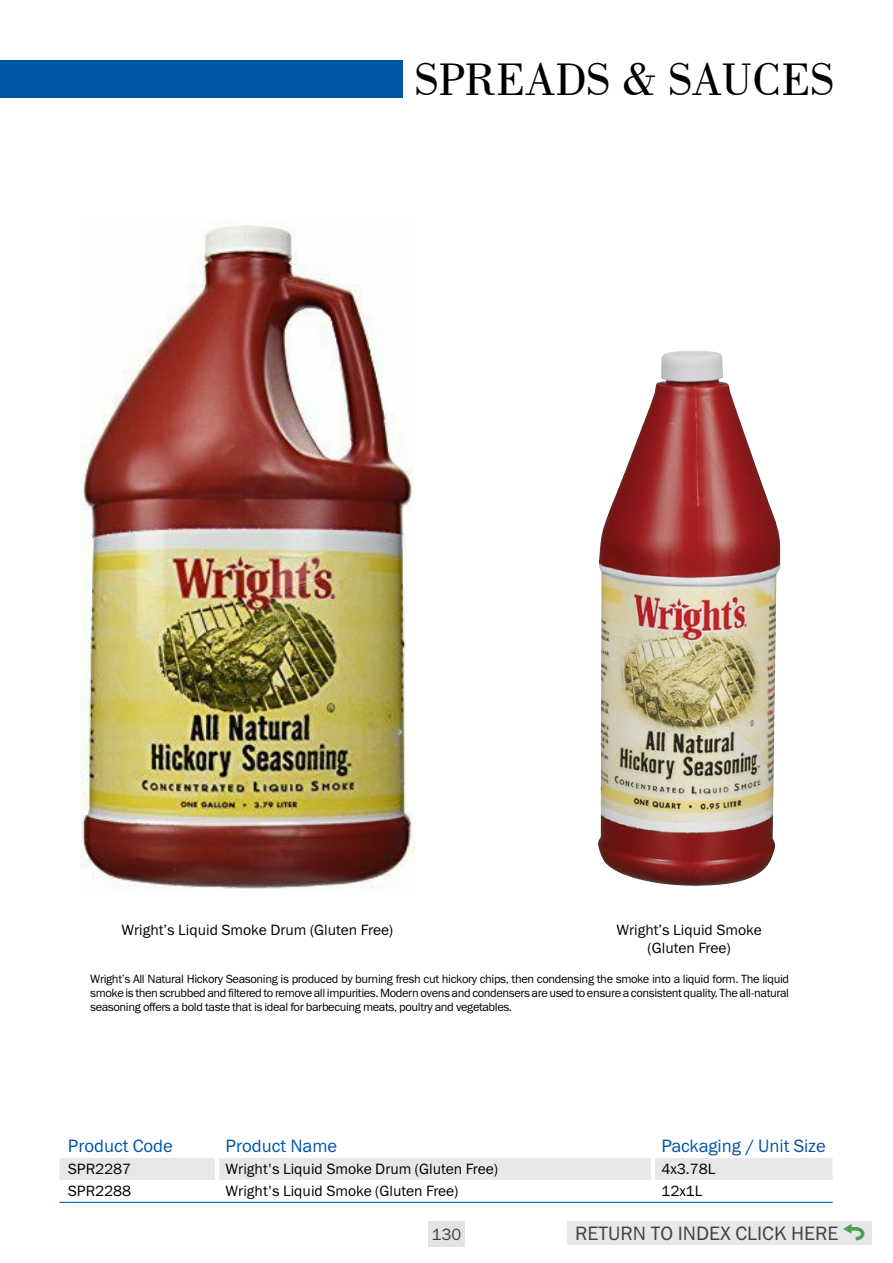
<style>
.page{position:relative;width:893px;height:1263px;background:#fff}
.page>*{position:absolute;margin:0;border:0;box-sizing:border-box;transform-origin:0 0}
.t1{font:48px "Bodoni BT";color:#000}
.t2{font:19.5px "Franklin Gothic Book C";color:#414042}
.t3{font:18px "Franklin Gothic Book C";color:#0054a6}
.t4{font:16.5px "Franklin Gothic Book C";color:#414042}
.t5{font:15px/18px "Franklin Gothic Book C";color:#000;text-align:center}
.t6{font:12px/14.4px "Franklin Gothic Book C";letter-spacing:-.03em;color:#000;text-align:justify}
</style>
<div class="page">
<div style="left:567px;top:1221px;width:304px;height:23px;background:#e6e7e8"></div>
<svg style="left:843px;top:1224px;width:21px;height:16px"></svg>
<div style="left:428px;top:1221px;width:37px;height:26px;background:#e2e3e4"></div>
<div style="left:0;top:60px;width:402px;height:38px;background:#0054a6"></div>
<div style="left:59px;top:1158px;width:774px;height:22px;background:#e6e7e8"></div>
<hr style="left:215px;top:1158px;width:4px;height:22px;background:#fff">
<hr style="left:651px;top:1158px;width:4px;height:22px;background:#fff">
<hr style="left:59px;top:1202px;width:158px;height:1px;background:#0054a6">
<hr style="left:217px;top:1202px;width:436px;height:1px;background:#0054a6">
<hr style="left:653px;top:1202px;width:180px;height:1px;background:#0054a6">
<img style="left:81px;top:225px;width:333px;height:664px">
<img style="left:598px;top:351px;width:182px;height:535px">
<h1 class="t1" style="left:415px;top:50px;width:421px">SPREADS &amp; SAUCES</h1>
<p class="t5" style="left:121px;top:921px;width:273px">Wright’s Liquid Smoke Drum (Gluten Free)</p>
<p class="t5" style="left:616px;top:921px;width:147px">Wright’s Liquid Smoke (Gluten Free)</p>
<p class="t6" style="left:90px;top:971px;width:700px">Wright’s All Natural Hickory Seasoning is produced by burning fresh cut hickory chips, then condensing the smoke into a liquid form. The liquid smoke is then scrubbed and filtered to remove all impurities. Modern ovens and condensers are used to ensure a consistent quality. The all-natural seasoning offers a bold taste that is ideal for barbecuing meats, poultry and vegetables.</p>
<h3 class="t3" style="left:68px;top:1136px;width:106px">Product Code</h3>
<h3 class="t3" style="left:226px;top:1136px;width:113px">Product Name</h3>
<h3 class="t3" style="left:661px;top:1136px;width:166px">Packaging / Unit Size</h3>
<p class="t5" style="left:68px;top:1159px;width:65px">SPR2287</p>
<p class="t5" style="left:226px;top:1159px;width:274px">Wright's Liquid Smoke Drum (Gluten Free)</p>
<p class="t5" style="left:661px;top:1159px;width:56px">4x3.78L</p>
<p class="t5" style="left:68px;top:1182px;width:65px">SPR2288</p>
<p class="t5" style="left:226px;top:1182px;width:234px">Wright's Liquid Smoke (Gluten Free)</p>
<p class="t5" style="left:661px;top:1182px;width:43px">12x1L</p>
<h3 class="t4" style="left:432px;top:1225px;width:31px">130</h3>
<h2 class="t2" style="left:575px;top:1222px;width:265px">RETURN TO INDEX CLICK HERE</h2>
</div>
